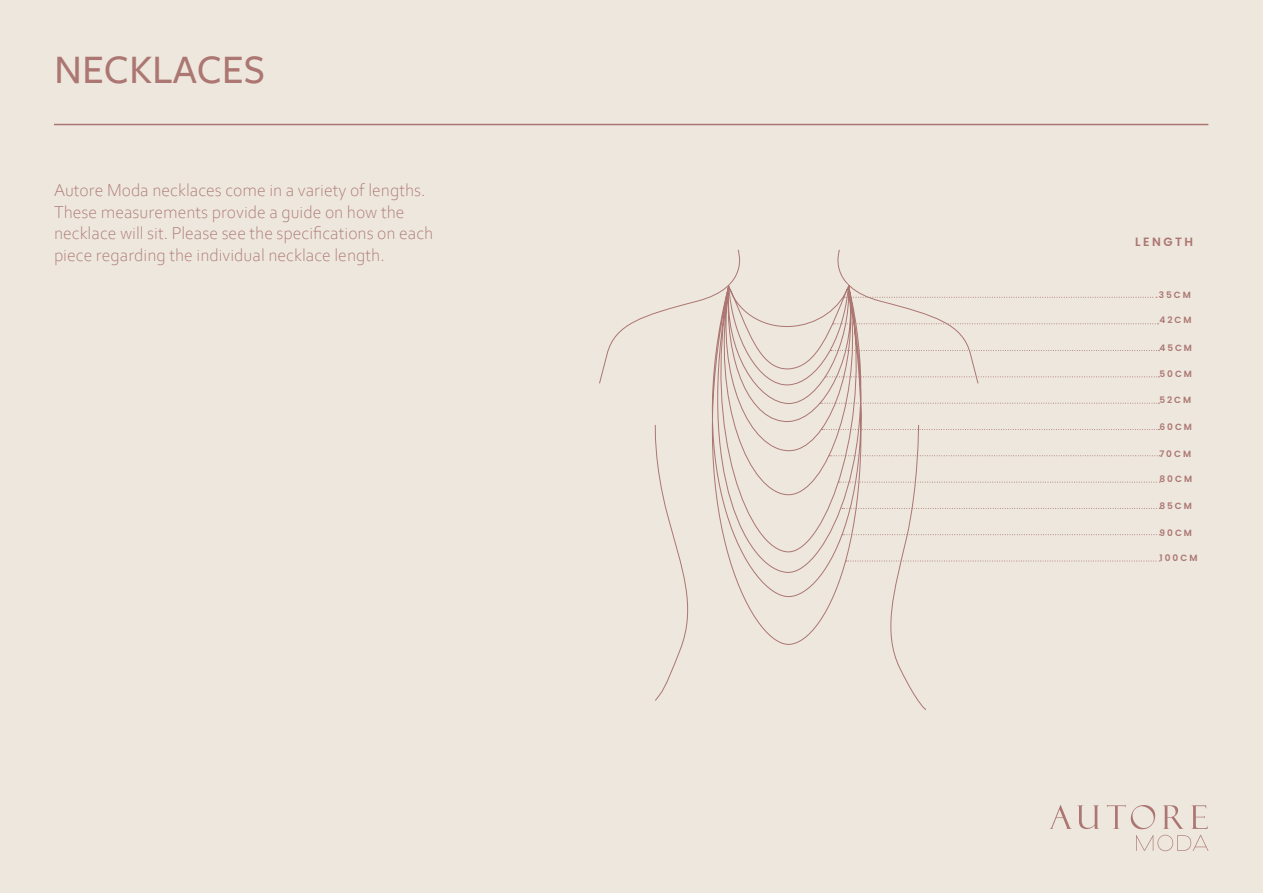
<style>
.page{position:relative;width:1263px;height:893px;background:#ede7dd}
.page>*{position:absolute;margin:0;border:0;box-sizing:border-box;transform-origin:0 0}
.t1{font:500 42px "Freight Sans Pro";color:#ac7672}
.t2{font:300 18px/21.6px "Corbel";color:#ac7672}
.t3{font:600 12px "Poppins";letter-spacing:.205em;color:#ac7672}
.t4{font:600 9px "Poppins";letter-spacing:.22em;color:#ac7672}
</style>
<div class="page">
<svg style="left:599px;top:249px;width:380px;height:461px"></svg>
<svg style="left:844px;top:297px;width:313px;height:1px"></svg>
<svg style="left:833px;top:323px;width:326px;height:1px"></svg>
<svg style="left:831px;top:350px;width:328px;height:1px"></svg>
<svg style="left:825px;top:376px;width:334px;height:1px"></svg>
<svg style="left:820px;top:403px;width:339px;height:1px"></svg>
<svg style="left:822px;top:429px;width:337px;height:1px"></svg>
<svg style="left:829px;top:455px;width:331px;height:1px"></svg>
<svg style="left:838px;top:482px;width:322px;height:1px"></svg>
<svg style="left:842px;top:508px;width:318px;height:1px"></svg>
<svg style="left:842px;top:534px;width:318px;height:1px"></svg>
<svg style="left:846px;top:561px;width:314px;height:1px"></svg>
<hr style="left:54px;top:124px;width:1154px;height:1px;background:#ac7672">
<svg style="left:1049px;top:805px;width:50px;height:24px"></svg>
<svg style="left:1106px;top:804px;width:49px;height:25px"></svg>
<svg style="left:1163px;top:805px;width:20px;height:24px"></svg>
<svg style="left:1191px;top:805px;width:16px;height:24px"></svg>
<svg style="left:1136px;top:835px;width:72px;height:16px"></svg>
<svg style="left:729px;top:284px;width:119px;height:5px"></svg>
<h1 class="t1" style="left:54px;top:41px;width:213px">NECKLACES</h1>
<p class="t2" style="left:54px;top:178px;width:381px">Autore Moda necklaces come in a variety of lengths.<br>These measurements provide a guide on how the necklace will sit. Please see the specifications on each piece regarding the individual necklace length.</p>
<p class="t3" style="left:1135px;top:234px;width:59px">LENGTH</p>
<p class="t4" style="left:1159px;top:289px;width:33px">35CM</p>
<p class="t4" style="left:1159px;top:315px;width:33px">42CM</p>
<p class="t4" style="left:1159px;top:342px;width:34px">45CM</p>
<p class="t4" style="left:1159px;top:369px;width:34px">50CM</p>
<p class="t4" style="left:1159px;top:394px;width:33px">52CM</p>
<p class="t4" style="left:1159px;top:421px;width:34px">60CM</p>
<p class="t4" style="left:1159px;top:448px;width:33px">70CM</p>
<p class="t4" style="left:1159px;top:474px;width:34px">80CM</p>
<p class="t4" style="left:1159px;top:501px;width:34px">85CM</p>
<p class="t4" style="left:1159px;top:527px;width:34px">90CM</p>
<p class="t4" style="left:1159px;top:553px;width:39px">100CM</p>
</div>
